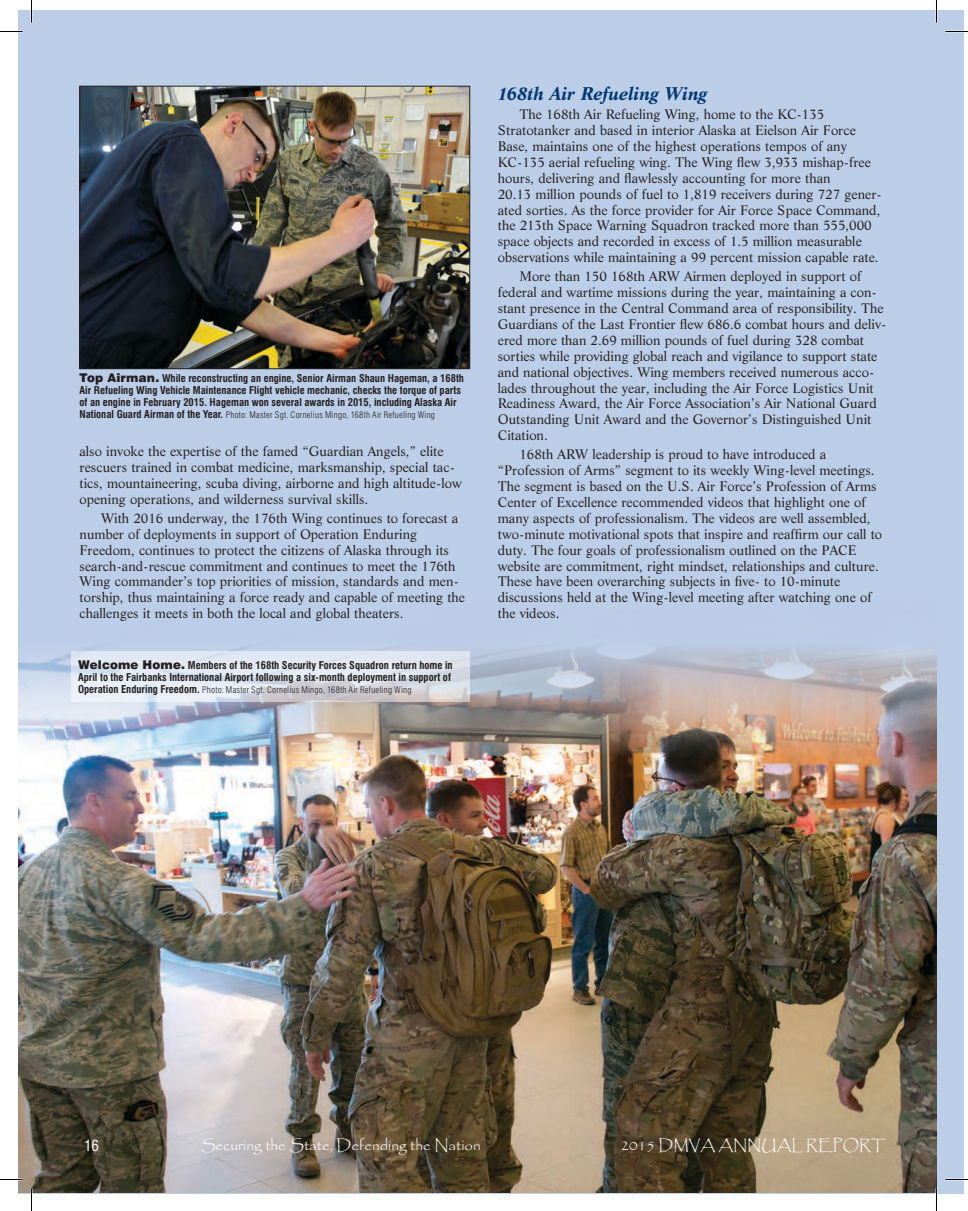
<style>
.page{position:relative;width:968px;height:1211px;background:#fff}
.page>*{position:absolute;margin:0;border:0;box-sizing:border-box;transform-origin:0 0}
.t1{font:italic 700 18px "Life BT";letter-spacing:-.01em;color:#013874}
.t2{font:15px "Papyrus";color:#fff}
.t3{font:condensed 15px "Swiss 721 BT";color:#fff}
.t4{font:13.5px/15.9px "Life BT";color:#231f20}
._3_Cutline{font:700 condensed 10.5px/12px "Swiss 721 BT";color:#231f20}
._3_Cutline-2{font:300 condensed 9px "Swiss 721 BT";letter-spacing:.025em;color:#231f20}
.s1{font-weight:900;font-stretch:normal;font-size:12px}
.s2{font-weight:700;font-size:10.5px}
</style>
<div class="page">
<div style="left:18px;top:10px;width:945px;height:1183px;background:#bccde7"></div>
<img style="left:18px;top:648px;width:918px;height:544px">
<svg style="left:72px;top:651px;width:398px;height:50px;background:#dde2eb"></svg>
<img style="left:81px;top:88px;width:387px;height:279px">
<div style="left:79px;top:86px;width:391px;height:283px;border:1px solid #231f20"></div>
<hr style="left:0;top:1178px;width:22px;height:2px;background:#fff">
<hr style="left:945px;top:1178px;width:23px;height:2px;background:#fff">
<hr style="left:935px;top:0;width:2px;height:22px;background:#fff">
<hr style="left:935px;top:1188px;width:2px;height:22px;background:#fff">
<svg style="left:0;top:31px;width:22px;height:1px"></svg>
<svg style="left:945px;top:31px;width:23px;height:1px"></svg>
<svg style="left:0;top:1179px;width:22px;height:1px"></svg>
<svg style="left:945px;top:1179px;width:23px;height:1px"></svg>
<svg style="left:31px;top:0;width:1px;height:22px"></svg>
<svg style="left:31px;top:1188px;width:1px;height:22px"></svg>
<svg style="left:936px;top:0;width:1px;height:22px"></svg>
<svg style="left:936px;top:1188px;width:1px;height:22px"></svg>
<p class="_3_Cutline" style="left:79px;top:372px;width:386px"><span class="s1">Top Airman.</span> While reconstructing an engine, Senior Airman Shaun Hageman, a 168th<br>Air Refueling Wing Vehicle Maintenance Flight vehicle mechanic, checks the torque of parts of an engine in February 2015. Hageman won several awards in 2015, including Alaska Air</p>
<p class="_3_Cutline-2" style="left:79px;top:409px;width:357px"><span class="s2">National Guard Airman of the Year.</span> Photo: Master Sgt. Cornelius Mingo, 168th Air Refueling Wing</p>
<p class="t4" style="left:79px;top:443px;width:384px">also invoke the expertise of the famed “Guardian Angels,” elite rescuers trained in combat medicine, marksmanship, special tac&shy;tics, mountaineering, scuba diving, airborne and high altitude-low opening operations, and wilderness survival skills.</p>
<p class="t4" style="left:79px;top:509px;width:387px;text-indent:22px">With 2016 underway, the 176th Wing continues to forecast a number of deployments in support of Operation Enduring Freedom, continues to protect the citizens of Alaska through its search-and-rescue commitment and continues to meet the 176th Wing commander’s top priorities of mission, standards and men&shy;torship, thus maintaining a force ready and capable of meeting the challenges it meets in both the local and global theaters.</p>
<p class="_3_Cutline" style="left:78px;top:659px;width:376px"><span class="s1">Welcome Home.</span> Members of the 168th Security Forces Squadron return home in<br>April to the Fairbanks International Airport following a six-month deployment in support of</p>
<p class="_3_Cutline-2" style="left:78px;top:684px;width:335px"><span class="s2">Operation Enduring Freedom.</span> Photo: Master Sgt. Cornelius Mingo, 168th Air Refueling Wing</p>
<p class="t1" style="left:498px;top:81px;width:212px">168th Air Refueling Wing</p>
<p class="t4" style="left:498px;top:106px;width:385px;text-indent:22px">The 168th Air Refueling Wing, home to the KC-135<br>Stratotanker and based in interior Alaska at Eielson Air Force Base, maintains one of the highest operations tempos of any KC-135 aerial refueling wing. The Wing flew 3,933 mishap-free hours, delivering and flawlessly accounting for more than<br>20.13 million pounds of fuel to 1,819 receivers during 727 gener&shy;ated sorties. As the force provider for Air Force Space Command, the 213th Space Warning Squadron tracked more than 555,000 space objects and recorded in excess of 1.5 million measurable observations while maintaining a 99 percent mission capable rate.</p>
<p class="t4" style="left:498px;top:268px;width:390px;text-indent:22px">More than 150 168th ARW Airmen deployed in support of federal and wartime missions during the year, maintaining a con&shy;stant presence in the Central Command area of responsibility. The Guardians of the Last Frontier flew 686.6 combat hours and deliv&shy;ered more than 2.69 million pounds of fuel during 328 combat sorties while providing global reach and vigilance to support state and national objectives. Wing members received numerous acco&shy;lades throughout the year, including the Air Force Logistics Unit Readiness Award, the Air Force Association’s Air National Guard Outstanding Unit Award and the Governor’s Distinguished Unit Citation.</p>
<p class="t4" style="left:498px;top:446px;width:386px;text-indent:22px">168th ARW leadership is proud to have introduced a “Profession of Arms” segment to its weekly Wing-level meetings.<br>The segment is based on the U.S. Air Force’s Profession of Arms Center of Excellence recommended videos that highlight one of many aspects of professionalism. The videos are well assembled, two-minute motivational spots that inspire and reaffirm our call to duty. The four goals of professionalism outlined on the PACE website are commitment, right mindset, relationships and culture.<br>These have been overarching subjects in five- to 10-minute discussions held at the Wing-level meeting after watching one of the videos.</p>
<p class="t3" style="left:84px;top:1136px;width:16px">16</p>
<p class="t2" style="left:201px;top:1135px;width:281px">Securing the State, Defending the Nation</p>
<p class="t2" style="left:620px;top:1135px;width:266px">2015 DMVA ANNUAL REPORT</p>
</div>
